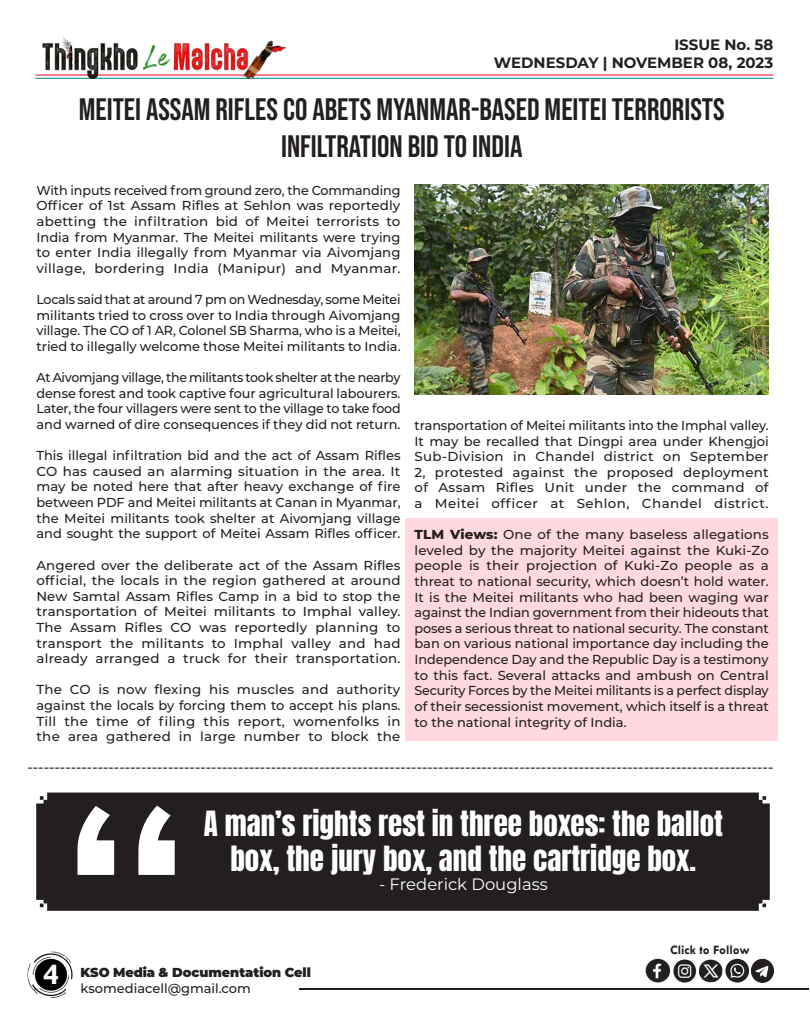
<style>
.page{position:relative;width:810px;height:1013px;background:#fff}
.page>*{position:absolute;margin:0;border:0;box-sizing:border-box;transform-origin:0 0}
.t1{font:700 242.8px "Tw Cen";color:#fff;scale:1.05 1}
.t2{font:31px/37.2px "Bebas Neue";color:#231f20;text-align:center}
.t3{font:700 30px "Tw Cen";color:#fff}
.t4{font:29px/34.8px "Anton";color:#fff;text-align:center}
.t5{font:100 16.4px "Montserrat";color:#fff}
.t6{font:700 15px/18px "Montserrat";color:#231f20;text-align:right}
.t7{font:500 14px "Montserrat";color:#231f20}
.t8{font:500 13px/15.6px "Montserrat";letter-spacing:.005em;color:#231f20;text-align:justify}
.t9{font:900 13px "Montserrat";letter-spacing:-.005em;color:#231f20}
.t10{font:700 13px "Tw Cen";color:#231f20}
.s1{font-weight:800}
</style>
<div class="page">
<hr style="left:299px;top:988px;width:509px;height:1px;background:#231f20">
<img style="left:27px;top:951px;width:46px;height:47px">
<hr style="left:35px;top:74px;width:738px;height:1px;background:#ff002d">
<hr style="left:35px;top:78px;width:738px;height:1px;background:#00848b">
<img style="left:35px;top:37px;width:254px;height:42px">
<img style="left:645px;top:958px;width:129px;height:25px">
<div style="left:406px;top:518px;width:372px;height:222px;background:#ffd9df"></div>
<div style="left:36px;top:792px;width:734px;height:118px;background:#231f20"></div>
<img style="left:414px;top:185px;width:355px;height:209px">
<p class="t6" style="left:494px;top:35px;width:281px">ISSUE No. 58<br>WEDNESDAY | NOVEMBER 08, 2023</p>
<h2 class="t2" style="left:79px;top:91px;width:647px">MEITEI ASSAM RIFLES CO ABETS MYANMAR-BASED MEITEI TERRORISTS<br>INFILTRATION BID TO INDIA</h2>
<p class="t8" style="left:36px;top:182px;width:366px">With inputs received from ground zero, the Commanding Officer of 1st Assam Rifles at Sehlon was reportedly abetting the infiltration bid of Meitei terrorists to India from Myanmar. The Meitei militants were trying to enter India illegally from Myanmar via Aivomjang village, bordering India (Manipur) and Myanmar.</p>
<p class="t8" style="left:36px;top:291px;width:366px">Locals said that at around 7 pm on Wednesday, some Meitei militants tried to cross over to India through Aivomjang village. The CO of 1 AR, Colonel SB Sharma, who is a Meitei, tried to illegally welcome those Meitei militants to India.</p>
<p class="t8" style="left:36px;top:369px;width:366px">At Aivomjang village, the militants took shelter at the nearby dense forest and took captive four agricultural labourers.<br>Later, the four villagers were sent to the village to take food and warned of dire consequences if they did not return.</p>
<p class="t8" style="left:36px;top:447px;width:366px">This illegal infiltration bid and the act of Assam Rifles CO has caused an alarming situation in the area. It may be noted here that after heavy exchange of fire between PDF and Meitei militants at Canan in Myanmar, the Meitei militants took shelter at Aivomjang village and sought the support of Meitei Assam Rifles officer.</p>
<p class="t8" style="left:36px;top:556px;width:366px">Angered over the deliberate act of the Assam Rifles official, the locals in the region gathered at around New Samtal Assam Rifles Camp in a bid to stop the transportation of Meitei militants to Imphal valley.<br>The Assam Rifles CO was reportedly planning to transport the militants to Imphal valley and had already arranged a truck for their transportation.</p>
<p class="t8" style="left:36px;top:681px;width:366px">The CO is now flexing his muscles and authority against the locals by forcing them to accept his plans.<br>Till the time of filing this report, womenfolks in the area gathered in large number to block the</p>
<p class="t8" style="left:414px;top:417px;width:356px">transportation of Meitei militants into the Imphal valley.<br>It may be recalled that Dingpi area under Khengjoi Sub-Division in Chandel district on September 2, protested against the proposed deployment of Assam Rifles Unit under the command of a Meitei officer at Sehlon, Chandel district.</p>
<p class="t8" style="left:414px;top:526px;width:356px"><span class="s1">TLM Views:</span> One of the many baseless allegations leveled by the majority Meitei against the Kuki-Zo people is their projection of Kuki-Zo people as a threat to national security, which doesn’t hold water.<br>It is the Meitei militants who had been waging war against the Indian government from their hideouts that poses a serious threat to national security. The constant ban on various national importance day including the Independence Day and the Republic Day is a testimony to this fact. Several attacks and ambush on Central Security Forces by the Meitei militants is a perfect display of their secessionist movement, which itself is a threat to the national integrity of India.</p>
<p class="t7" style="left:28px;top:757px;width:747px">------------------------------------------------------------------------------------------------------------------------------------------</p>
<h1 class="t1" style="left:64px;top:739px;width:118px">“</h1>
<h3 class="t4" style="left:204px;top:808px;width:521px">A man’s rights rest in three boxes: the ballot box, the jury box, and the cartridge box.</h3>
<p class="t5" style="left:379px;top:873px;width:170px">- Frederick Douglass</p>
<h3 class="t3" style="left:43px;top:956px;width:17px">4</h3>
<p class="t9" style="left:81px;top:962px;width:232px">KSO Media &amp; Documentation Cell</p>
<p class="t8" style="left:81px;top:979px;width:172px">ksomediacell@gmail.com</p>
<p class="t10" style="left:670px;top:942px;width:81px">Click to Follow</p>
</div>
